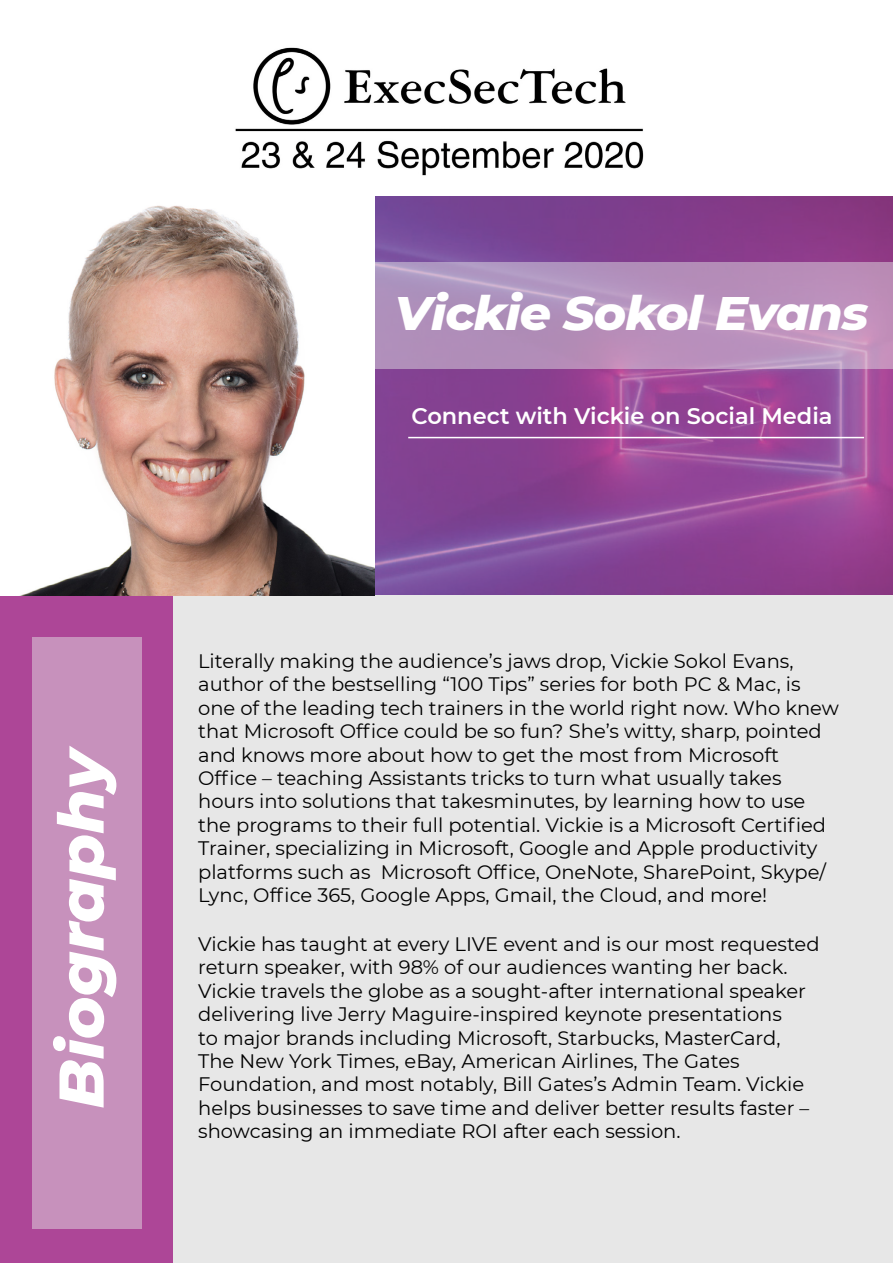
<style>
.page{position:relative;width:893px;height:1263px;background:#fff}
.page>*{position:absolute;margin:0;border:0;box-sizing:border-box;transform-origin:0 0}
.t1{font:italic 800 63px "Montserrat";color:#fff}
.t2{font:italic 800 48px "Montserrat";letter-spacing:-.02em;color:#fff}
.t3{font:600 22.5px "Montserrat";color:#fff}
.t4{font:19.5px/23.4px "Montserrat";color:#000}
</style>
<div class="page">
<svg style="left:375px;top:196px;width:518px;height:399px;background:#8b4695"></svg>
<div style="left:0;top:595px;width:893px;height:668px;background:#ad4697"></div>
<div style="left:173px;top:595px;width:720px;height:668px;background:#e7e7e7"></div>
<svg style="left:375px;top:262px;width:518px;height:107px;background:#b691bc"></svg>
<img style="left:22px;top:205px;width:353px;height:390px">
<hr style="left:408px;top:437px;width:456px;height:1px;background:#fff">
<img style="left:235px;top:47px;width:409px;height:129px">
<div style="left:32px;top:637px;width:109px;height:591px;background:#c791bc"></div>
<h2 class="t2" style="left:395px;top:277px;width:475px">Vickie Sokol Evans</h2>
<p class="t3" style="left:411px;top:400px;width:423px">Connect with Vickie on Social Media</p>
<h1 class="t1" style="left:35px;top:1109px;width:370px;rotate:-90deg">Biography</h1>
<p class="t4" style="left:198px;top:649px;width:642px">Literally making the audience’s jaws drop, Vickie Sokol Evans, author of the bestselling “100 Tips” series for both PC &amp; Mac, is one of the leading tech trainers in the world right now. Who knew that Microsoft Office could be so fun? She’s witty, sharp, pointed and knows more about how to get the most from Microsoft Office – teaching Assistants tricks to turn what usually takes hours into solutions that takesminutes, by learning how to use the programs to their full potential. Vickie is a Microsoft Certified Trainer, specializing in Microsoft, Google and Apple productivity platforms such as Microsoft Office, OneNote, SharePoint, Skype/ Lync, Office 365, Google Apps, Gmail, the Cloud, and more!</p>
<p class="t4" style="left:198px;top:932px;width:623px">Vickie has taught at every LIVE event and is our most requested return speaker, with 98% of our audiences wanting her back.<br>Vickie travels the globe as a sought-after international speaker delivering live Jerry Maguire-inspired keynote presentations<br>to major brands including Microsoft, Starbucks, MasterCard, The New York Times, eBay, American Airlines, The Gates Foundation, and most notably, Bill Gates’s Admin Team. Vickie helps businesses to save time and deliver better results faster – showcasing an immediate ROI after each session.</p>
</div>
